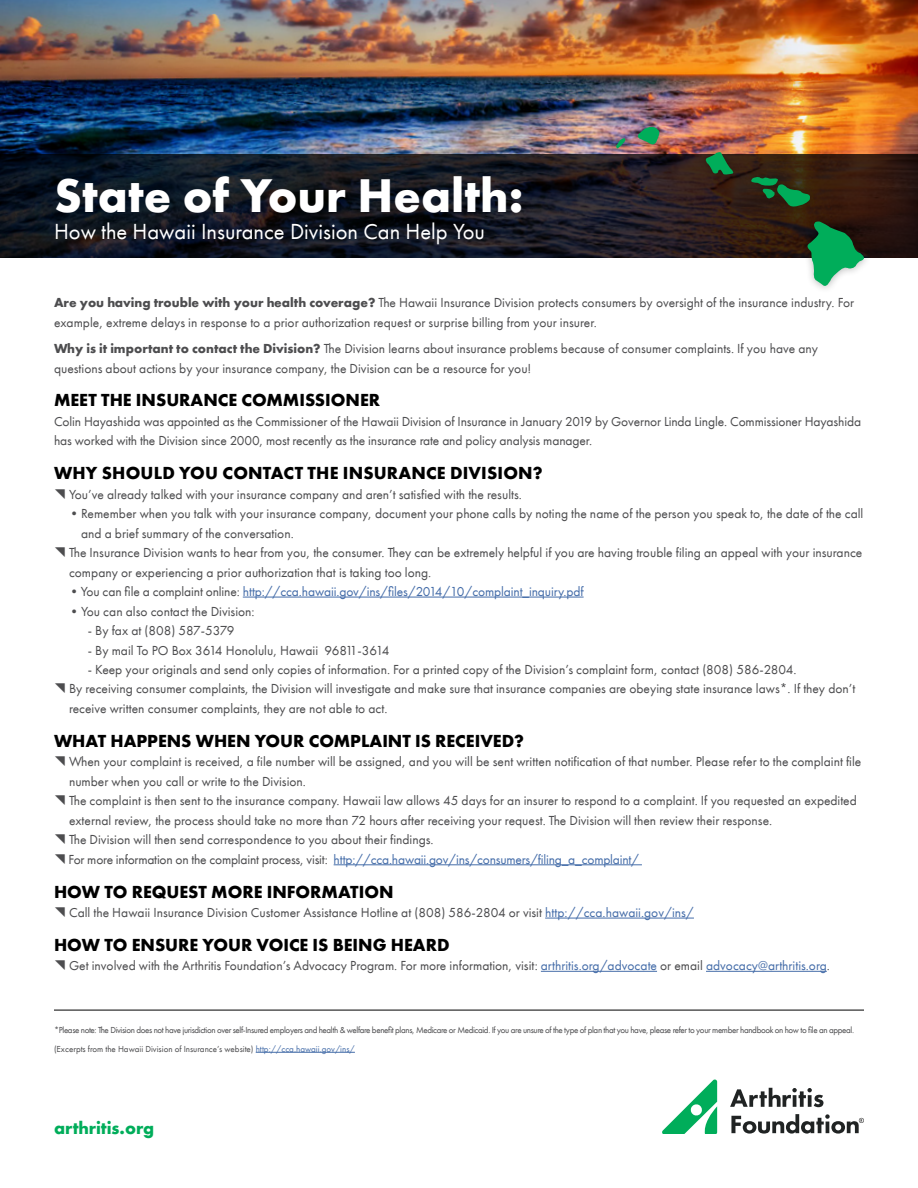
<style>
.page{position:relative;width:918px;height:1188px;background:#fff}
.page>*{position:absolute;margin:0;border:0;box-sizing:border-box;transform-origin:0 0}
.t1{font:700 48.75px "Futura PT";color:#fff}
.t2{font:22.5px "Futura PT";color:#fff}
.t3{font:700 18px "Futura PT";color:#000}
.t4{font:700 18px "Futura PT";color:#00ad5a}
.t5{font:13.5px/19.5px "Futura PT";color:#4d4d4f}
.t6{font:13.5px "Futura PT";letter-spacing:-.01em;color:#456da9}
.t7{font:9px/18.8px "Futura PT";letter-spacing:-.04em;color:#4d4d4f}
.s1{font-weight:700}
.s2{color:#4d4d4f}
.s3{color:#456da9}
</style>
<div class="page">
<hr style="left:256px;top:1052px;width:99px;height:1px;background:#456da9">
<img style="left:0;top:0;width:918px;height:155px">
<svg style="left:730px;top:1088px;width:93px;height:19px"></svg>
<svg style="left:662px;top:1079px;width:55px;height:55px"></svg>
<svg style="left:731px;top:1114px;width:133px;height:20px"></svg>
<svg style="left:0;top:155px;width:918px;height:103px;background:#13161f"></svg>
<hr style="left:243px;top:597px;width:341px;height:1px;background:#456da9">
<hr style="left:334px;top:864px;width:308px;height:1px;background:#456da9">
<hr style="left:545px;top:918px;width:149px;height:1px;background:#456da9">
<hr style="left:541px;top:971px;width:116px;height:1px;background:#456da9">
<hr style="left:706px;top:971px;width:121px;height:1px;background:#456da9">
<hr style="left:54px;top:1010px;width:810px;height:1px;background:#000">
<div style="left:608px;top:118px;width:263px;height:176px;background:#000;opacity:.3"></div>
<svg style="left:704px;top:151px;width:31px;height:25px"></svg>
<svg style="left:636px;top:125px;width:24px;height:21px"></svg>
<svg style="left:615px;top:137px;width:11px;height:12px"></svg>
<svg style="left:751px;top:176px;width:61px;height:31px;background:#215029"></svg>
<svg style="left:807px;top:221px;width:58px;height:66px"></svg>
<h1 class="t1" style="left:54px;top:164px;width:471px">State of Your Health:</h1>
<h2 class="t2" style="left:54px;top:218px;width:433px">How the Hawaii Insurance Division Can Help You</h2>
<p class="t5" style="left:54px;top:293px;width:802px"><span class="s1">Are you having trouble with your health coverage?</span> The Hawaii Insurance Division protects consumers by oversight of the insurance industry. For example, extreme delays in response to a prior authorization request or surprise billing from your insurer.</p>
<p class="t5" style="left:54px;top:339px;width:766px"><span class="s1">Why is it important to contact the Division?</span> The Division learns about insurance problems because of consumer complaints. If you have any questions about actions by your insurance company, the Division can be a resource for you!</p>
<h3 class="t3" style="left:54px;top:389px;width:328px">MEET THE INSURANCE COMMISSIONER</h3>
<p class="t5" style="left:54px;top:411px;width:809px">Colin Hayashida was appointed as the Commissioner of the Hawaii Division of Insurance in January 2019 by Governor Linda Lingle. Commissioner Hayashida has worked with the Division since 2000, most recently as the insurance rate and policy analysis manager.</p>
<h3 class="t3" style="left:54px;top:461px;width:490px">WHY SHOULD YOU CONTACT THE INSURANCE DIVISION?</h3>
<p class="t5" style="left:69px;top:484px;width:454px">You’ve already talked with your insurance company and aren’t satisfied with the results.</p>
<p class="t5" style="left:68px;top:504px;width:797px">•Remember when you talk with your insurance company, document your phone calls by noting the name of the person you speak to, the date of the call</p>
<p class="t5" style="left:81px;top:523px;width:214px">and a brief summary of the conversation.</p>
<p class="t5" style="left:69px;top:543px;width:795px">The Insurance Division wants to hear from you, the consumer. They can be extremely helpful if you are having trouble filing an appeal with your insurance</p>
<p class="t5" style="left:69px;top:562px;width:364px">company or experiencing a prior authorization that is taking too long.</p>
<p class="t6" style="left:68px;top:584px;width:518px"><span class="s2">•You can file a complaint online:</span> http://cca.hawaii.gov/ins/files/2014/10/complaint_inquiry.pdf</p>
<p class="t5" style="left:68px;top:601px;width:189px">•You can also contact the Division:</p>
<p class="t5" style="left:88px;top:621px;width:148px">- By fax at (808) 587-5379</p>
<p class="t5" style="left:88px;top:640px;width:303px">- By mail To PO Box 3614 Honolulu, Hawaii 96811-3614</p>
<p class="t5" style="left:69px;top:660px;width:788px;text-indent:19px">- Keep your originals and send only copies of information. For a printed copy of the Division’s complaint form, contact (808) 586-2804.<br>By receiving consumer complaints, the Division will investigate and make sure that insurance companies are obeying state insurance laws*. If they don’t receive written consumer complaints, they are not able to act.</p>
<h3 class="t3" style="left:54px;top:729px;width:472px">WHAT HAPPENS WHEN YOUR COMPLAINT IS RECEIVED?</h3>
<p class="t5" style="left:69px;top:752px;width:794px">When your complaint is received, a file number will be assigned, and you will be sent written notification of that number. Please refer to the complaint file number when you call or write to the Division.<br>The complaint is then sent to the insurance company. Hawaii law allows 45 days for an insurer to respond to a complaint. If you requested an expedited external review, the process should take no more than 72 hours after receiving your request. The Division will then review their response.<br>The Division will then send correspondence to you about their findings.<br>For more information on the complaint process, visit: <span class="s3">http://cca.hawaii.gov/ins/consumers/filing_a_complaint/</span></p>
<h3 class="t3" style="left:54px;top:880px;width:341px">HOW TO REQUEST MORE INFORMATION</h3>
<p class="t5" style="left:69px;top:903px;width:626px">Call the Hawaii Insurance Division Customer Assistance Hotline at (808) 586-2804 or visit <span class="s3">http://cca.hawaii.gov/ins/</span></p>
<h3 class="t3" style="left:54px;top:933px;width:397px">HOW TO ENSURE YOUR VOICE IS BEING HEARD</h3>
<p class="t5" style="left:69px;top:956px;width:762px">Get involved with the Arthritis Foundation’s Advocacy Program. For more information, visit: <span class="s3">arthritis.org/advocate</span> or email <span class="s3">advocacy@arthritis.org</span>.</p>
<p class="t7" style="left:54px;top:1020px;width:802px">*Please note: The Division does not have jurisdiction over self-Insured employers and health &amp; welfare benefit plans, Medicare or Medicaid. If you are unsure of the type of plan that you have, please refer to your member handbook on how to file an appeal. (Excerpts from the Hawaii Division of Insurance’s website) <span class="s3">http://cca.hawaii.gov/ins/</span></p>
<h3 class="t4" style="left:54px;top:1116px;width:102px">arthritis.org</h3>
</div>
